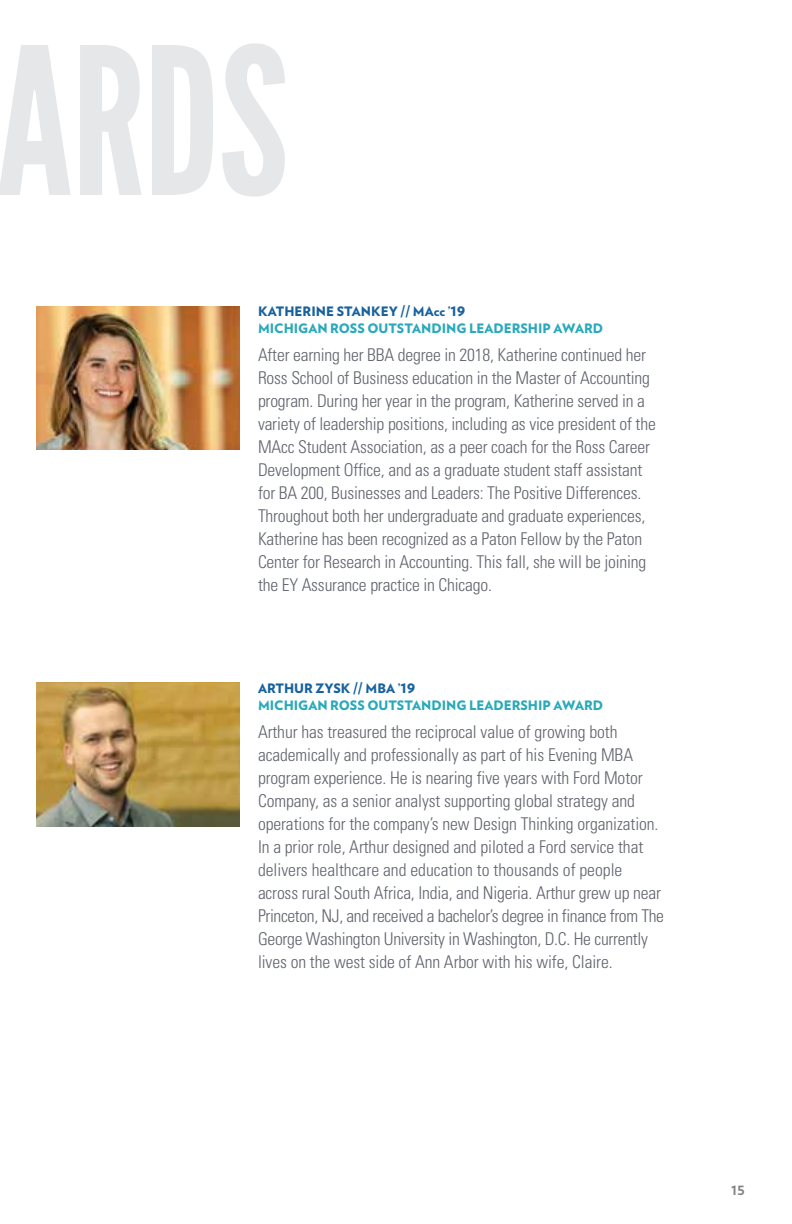
<style>
.page{position:relative;width:792px;height:1224px;background:#fff}
.page>*{position:absolute;margin:0;border:0;box-sizing:border-box;transform-origin:0 0}
.t1{font:204px "League Gothic";color:#e6e7e8}
.t2{font:300 condensed 17.6px/23px "Univers";letter-spacing:-.01em;color:#61646d}
.t3{font:700 16px "Verlag";color:#807f83}
.t4{font:900 13px "Verlag";color:#29a9ba}
.t5{font:900 13px "Verlag";color:#17629e}
</style>
<div class="page">
<img style="left:36px;top:306px;width:204px;height:144px">
<img style="left:36px;top:683px;width:204px;height:144px">
<h1 class="t1" style="left:-4px;top:1px;width:294px">ARDS</h1>
<p class="t5" style="left:258px;top:301px;width:209px">KATHERINE STANKEY // MAcc ’19</p>
<p class="t4" style="left:258px;top:318px;width:347px">MICHIGAN ROSS OUTSTANDING LEADERSHIP AWARD</p>
<p class="t2" style="left:258px;top:343px;width:399px">After earning her BBA degree in 2018, Katherine continued her Ross School of Business education in the Master of Accounting program. During her year in the program, Katherine served in a variety of leadership positions, including as vice president of the MAcc Student Association, as a peer coach for the Ross Career Development Office, and as a graduate student staff assistant for BA 200, Businesses and Leaders: The Positive Differences.<br>Throughout both her undergraduate and graduate experiences, Katherine has been recognized as a Paton Fellow by the Paton Center for Research in Accounting. This fall, she will be joining the EY Assurance practice in Chicago.</p>
<p class="t5" style="left:258px;top:678px;width:159px">ARTHUR ZYSK // MBA ’19</p>
<p class="t4" style="left:258px;top:695px;width:347px">MICHIGAN ROSS OUTSTANDING LEADERSHIP AWARD</p>
<p class="t2" style="left:258px;top:720px;width:408px">Arthur has treasured the reciprocal value of growing both academically and professionally as part of his Evening MBA program experience. He is nearing five years with Ford Motor Company, as a senior analyst supporting global strategy and operations for the company’s new Design Thinking organization.<br>In a prior role, Arthur designed and piloted a Ford service that delivers healthcare and education to thousands of people across rural South Africa, India, and Nigeria. Arthur grew up near Princeton, NJ, and received a bachelor’s degree in finance from The George Washington University in Washington, D.C. He currently lives on the west side of Ann Arbor with his wife, Claire.</p>
<p class="t3" style="left:731px;top:1177px;width:15px">15</p>
</div>
